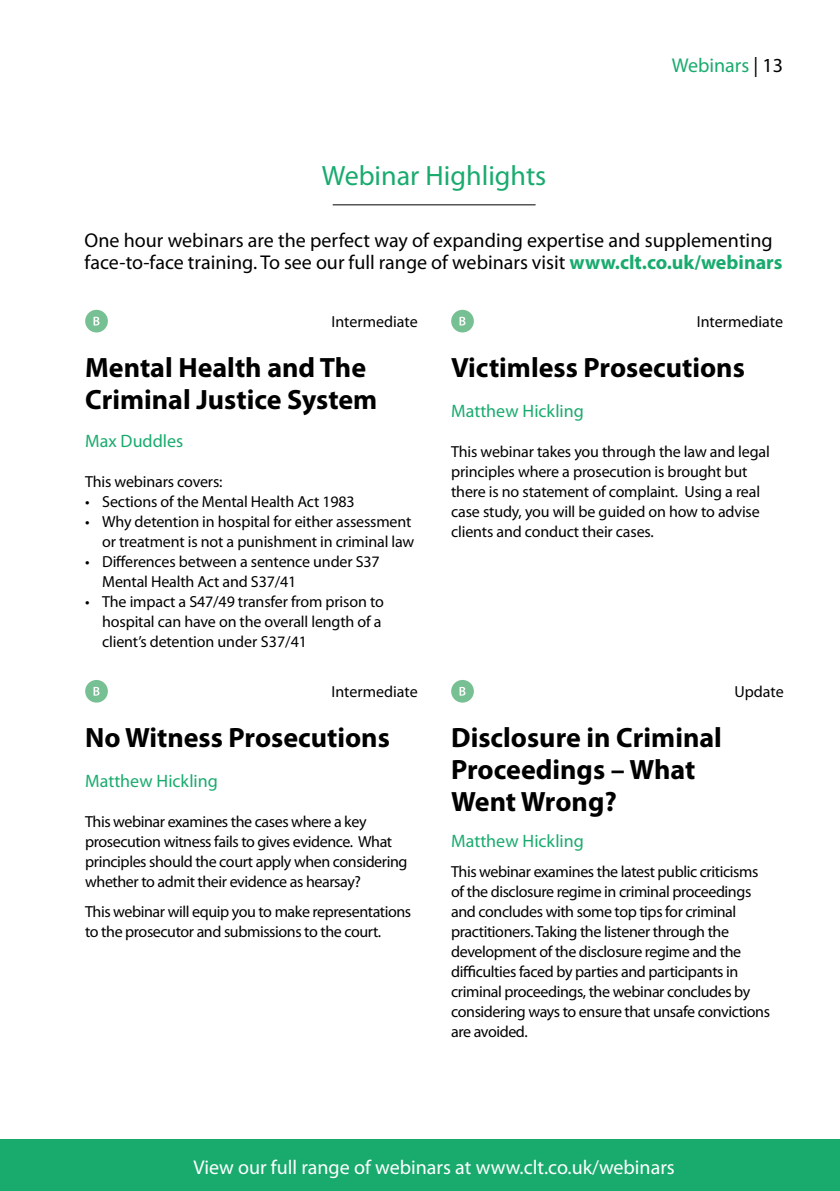
<style>
.page{position:relative;width:840px;height:1191px;background:#fff}
.page>*{position:absolute;margin:0;border:0;box-sizing:border-box;transform-origin:0 0}
.t1{font:700 28px/32px "Myriad Pro";color:#000}
.t2{font:28px "Myriad Pro";color:#19ab6e}
.t3{font:20px/22px "Myriad Pro";color:#000}
.t4{font:20px "Myriad Pro";color:#fff}
.t5{font:20px "Myriad Pro";color:#19ab6e}
.t6{font:18px "Myriad Pro";color:#19ab6e}
.t7{font:16px/20px "Myriad Pro";letter-spacing:-.025em;color:#000}
.t8{font:16px "Myriad Pro";color:#000}
.s1{color:#000}
.s2{font-weight:700;color:#19ab6e}
</style>
<div class="page">
<div style="left:0;top:1140px;width:839px;height:51px;background:#19ab6e"></div>
<hr style="left:332px;top:204px;width:203px;height:1px;background:#000">
<div style="left:85px;top:310px;width:23px;height:22px;background:#76c093;border-radius:50%"></div>
<svg style="left:93px;top:317px;width:6px;height:8px"></svg>
<div style="left:451px;top:310px;width:22px;height:22px;background:#76c093;border-radius:50%"></div>
<svg style="left:459px;top:317px;width:6px;height:8px"></svg>
<div style="left:451px;top:680px;width:22px;height:22px;background:#76c093;border-radius:50%"></div>
<svg style="left:459px;top:687px;width:6px;height:8px"></svg>
<div style="left:85px;top:680px;width:23px;height:22px;background:#76c093;border-radius:50%"></div>
<svg style="left:93px;top:687px;width:6px;height:8px"></svg>
<h1 class="t2" style="left:322px;top:159px;width:226px">Webinar Highlights</h1>
<p class="t5" style="left:671px;top:53px;width:113px">Webinars <span class="s1">| 13</span></p>
<p class="t3" style="left:85px;top:229px;width:699px">One hour webinars are the perfect way of expanding expertise and supplementing face-to-face training. To see our full range of webinars visit <span class="s2">www.clt.co.uk/webinars</span></p>
<p class="t8" style="left:331px;top:311px;width:88px">Intermediate</p>
<h1 class="t1" style="left:85px;top:350px;width:293px">Mental Health and The<br>Criminal Justice System</h1>
<p class="t6" style="left:85px;top:430px;width:100px">Max Duddles</p>
<p class="t7" style="left:85px;top:471px;width:139px">This webinars covers:</p>
<p class="t7" style="left:85px;top:491px;width:271px">• Sections of the Mental Health Act 1983</p>
<p class="t7" style="left:85px;top:511px;width:330px;text-align:right">• Why detention in hospital for either assessment or treatment is not a punishment in criminal law</p>
<p class="t7" style="left:102px;top:551px;width:279px;text-indent:-17px">• Differences between a sentence under S37<br>Mental Health Act and S37/41</p>
<p class="t7" style="left:102px;top:591px;width:283px;text-indent:-17px">• The impact a S47/49 transfer from prison to hospital can have on the overall length of a client’s detention under S37/41</p>
<p class="t8" style="left:331px;top:681px;width:88px">Intermediate</p>
<h1 class="t1" style="left:85px;top:720px;width:306px">No Witness Prosecutions</h1>
<p class="t6" style="left:85px;top:770px;width:134px">Matthew Hickling</p>
<p class="t7" style="left:85px;top:811px;width:324px">This webinar examines the cases where a key prosecution witness fails to gives evidence. What principles should the court apply when considering whether to admit their evidence as hearsay?</p>
<p class="t7" style="left:85px;top:901px;width:327px">This webinar will equip you to make representations to the prosecutor and submissions to the court.</p>
<p class="t8" style="left:696px;top:311px;width:88px">Intermediate</p>
<h1 class="t1" style="left:451px;top:350px;width:295px">Victimless Prosecutions</h1>
<p class="t6" style="left:451px;top:400px;width:134px">Matthew Hickling</p>
<p class="t7" style="left:451px;top:441px;width:320px">This webinar takes you through the law and legal principles where a prosecution is brought but there is no statement of complaint. Using a real case study, you will be guided on how to advise clients and conduct their cases.</p>
<p class="t7" style="left:734px;top:681px;width:51px">Update</p>
<h1 class="t1" style="left:451px;top:720px;width:272px">Disclosure in Criminal<br>Proceedings – What<br>Went Wrong?</h1>
<p class="t6" style="left:451px;top:830px;width:134px">Matthew Hickling</p>
<p class="t7" style="left:451px;top:861px;width:320px">This webinar examines the latest public criticisms of the disclosure regime in criminal proceedings and concludes with some top tips for criminal practitioners. Taking the listener through the development of the disclosure regime and the difficulties faced by parties and participants in criminal proceedings, the webinar concludes by considering ways to ensure that unsafe convictions are avoided.</p>
<p class="t4" style="left:193px;top:1155px;width:482px">View our full range of webinars at www.clt.co.uk/webinars</p>
</div>
